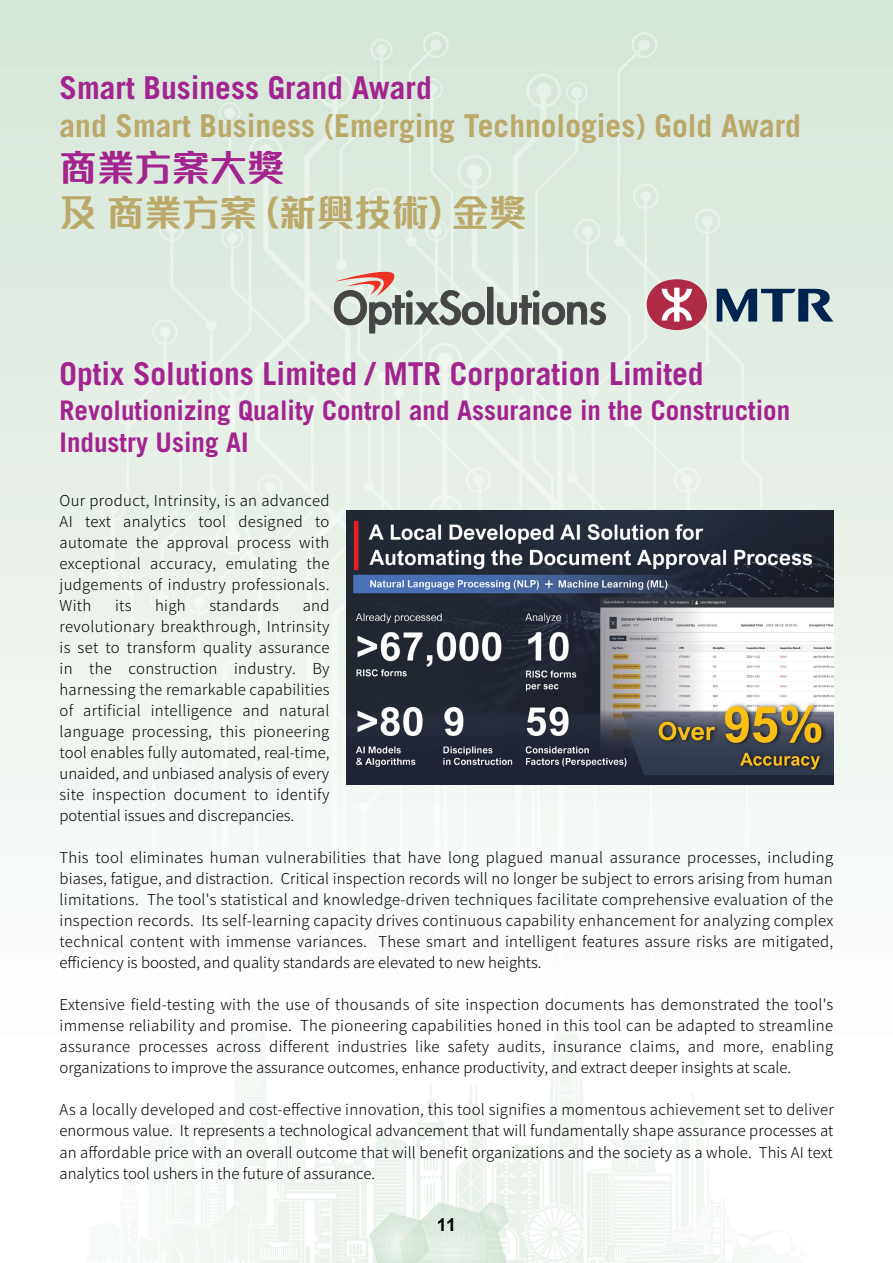
<style>
.page{position:relative;width:893px;height:1263px;background:#fff}
.page>*{position:absolute;margin:0;border:0;box-sizing:border-box;transform-origin:0 0}
.t1{font:700 37.5px "M Finance HK";color:#baa969}
.t2{font:700 37.5px "M Finance HK";color:#a3238f}
.t3{font:700 31.5px "Trade Gothic";color:#a3238f}
.t4{font:700 31.5px "Trade Gothic";color:#baa969}
.t5{font:700 27px/32.4px "Trade Gothic";color:#a3238f}
.t6{font:700 18px "Arial";color:#000}
.t7{font:300 15px/21px "Noto Sans CJ Ktc";color:#000;text-align:justify}
.t8{font:300 15px "Noto Sans CJ Ktc";letter-spacing:.02em;color:#000}
</style>
<div class="page">
<img style="left:0;top:0;width:893px;height:1263px">
<img style="left:347px;top:510px;width:486px;height:274px">
<svg style="left:334px;top:267px;width:272px;height:66px;background:#bdc1ba"></svg>
<svg style="left:647px;top:279px;width:60px;height:51px;background:#c67585"></svg>
<svg style="left:717px;top:289px;width:116px;height:33px;background:#6d8597"></svg>
<h2 class="t3" style="left:60px;top:69px;width:374px">Smart Business Grand Award</h2>
<h2 class="t4" style="left:60px;top:106px;width:743px">and Smart Business (Emerging Technologies) Gold Award</h2>
<h1 class="t2" style="left:60px;top:140px;width:227px">商業方案大獎</h1>
<h1 class="t1" style="left:60px;top:185px;width:469px">及 商業方案 (新興技術) 金獎</h1>
<h2 class="t3" style="left:60px;top:355px;width:646px">Optix Solutions Limited / MTR Corporation Limited</h2>
<h3 class="t5" style="left:60px;top:393px;width:732px">Revolutionizing Quality Control and Assurance in the Construction<br>Industry Using AI</h3>
<p class="t7" style="left:60px;top:491px;width:271px">Our product, Intrinsity, is an advanced AI text analytics tool designed to automate the approval process with exceptional accuracy, emulating the judgements of industry professionals.<br>With</p>
<p class="t7" style="left:60px;top:596px;width:272px;text-indent:243px">and revolutionary breakthrough, Intrinsity is set to transform quality assurance in the construction industry. By harnessing the remarkable capabilities of artificial intelligence and natural language processing, this pioneering tool enables fully automated, real-time, unaided, and unbiased analysis of every site inspection document to identify potential issues and discrepancies.</p>
<p class="t7" style="left:60px;top:848px;width:775px">This tool eliminates human vulnerabilities that have long plagued manual assurance processes, including biases, fatigue, and distraction. Critical inspection records will no longer be subject to errors arising from human limitations. The tool's statistical and knowledge-driven techniques facilitate comprehensive evaluation of the inspection records. Its self-learning capacity drives continuous capability enhancement for analyzing complex technical content with immense variances. These smart and intelligent features assure risks are mitigated, efficiency is boosted, and quality standards are elevated to new heights.</p>
<p class="t7" style="left:60px;top:995px;width:775px">Extensive field-testing with the use of thousands of site inspection documents has demonstrated the tool's immense reliability and promise. The pioneering capabilities honed in this tool can be adapted to streamline assurance processes across different industries like safety audits, insurance claims, and more, enabling organizations to improve the assurance outcomes, enhance productivity, and extract deeper insights at scale.</p>
<p class="t7" style="left:60px;top:1100px;width:776px">As a locally developed and cost-effective innovation, this tool signifies a momentous achievement set to deliver enormous value. It represents a technological advancement that will fundamentally shape assurance processes at an affordable price with an overall outcome that will benefit organizations and the society as a whole. This AI text analytics tool ushers in the future of assurance.</p>
<p class="t7" style="left:115px;top:596px;width:18px">its</p>
<p class="t7" style="left:155px;top:596px;width:32px">high</p>
<p class="t8" style="left:209px;top:597px;width:71px">standards</p>
<p class="t6" style="left:437px;top:1213px;width:21px">11</p>
</div>
